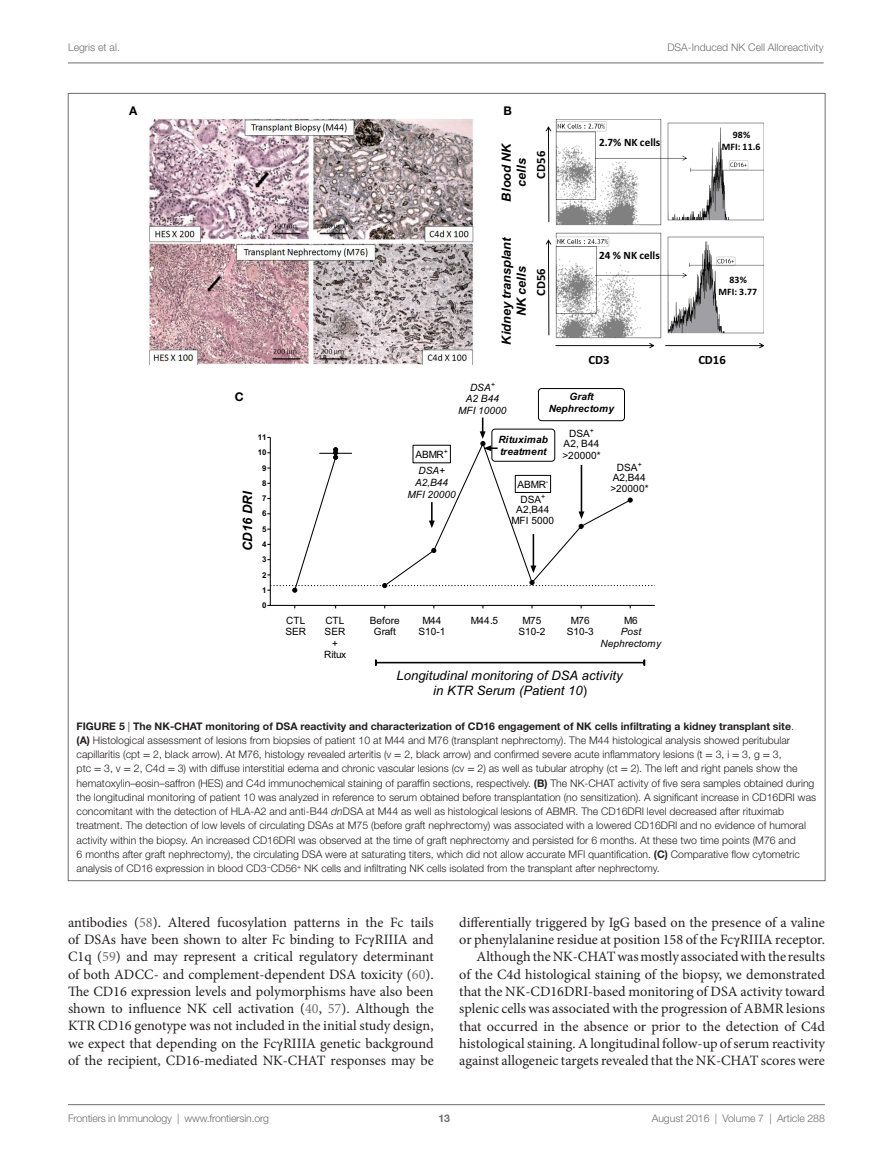
<style>
.page{position:relative;width:893px;height:1170px;background:#fff}
.page>*{position:absolute;margin:0;border:0;box-sizing:border-box;transform-origin:0 0}
.t1{font:14.25px/17.2px "Minion Pro";color:#231f20;text-align:justify}
.t2{font:italic 13.05px/15px "Arial";color:#000;text-align:center}
.t3{font:italic 700 13.05px "Arial";color:#000}
.t4{font:italic 700 12.6px/15px "Arial";color:#000;text-align:center}
.t5{font:700 12.6px "Calibri";color:#000}
.t6{font:700 12px "Helvetica Neue LT Std";color:#000}
.t7{font:700 11.25px "Calibri";color:#000}
.t8{font:300 10.5px/14.2px "Helvetica Neue LT Std";color:#231f20}
.t9{font:300 10.5px "Helvetica Neue LT Std";color:#6c6d70}
.t10{font:700 10.5px "Helvetica Neue LT Std";color:#231f20}
.t11{font:700 10.5px "Helvetica Neue LT Std";color:#6c6d70}
.t12{font:10.05px/11.4px "Arial";letter-spacing:.005em;color:#000;text-align:center}
.t13{font:italic 10.05px/12px "Arial";letter-spacing:.01em;color:#000;text-align:center}
.t14{font:italic 700 10.05px/12px "Arial";letter-spacing:.01em;color:#000}
.t15{font:700 9.9px/12.1px "Calibri";letter-spacing:.015em;color:#000;text-align:center}
.t16{font:700 7.95px "Arial";color:#000}
.t17{font:7.2px "Arial";color:#000}
.s1{font-style:normal}
.s2{font-weight:300}
.s3{font-weight:700}
.s4{font-family:"STIX General";font-weight:400}
.s5{font-style:italic}
.s6{color:#6c6d70}
.s7{font-family:"STIX General"}
</style>
<div class="page">
<img style="left:149px;top:119px;width:325px;height:246px">
<img style="left:667px;top:123px;width:97px;height:97px">
<img style="left:667px;top:236px;width:97px;height:97px">
<svg style="left:665px;top:343px;width:99px;height:5px"></svg>
<svg style="left:546px;top:239px;width:5px;height:96px"></svg>
<img style="left:555px;top:232px;width:107px;height:106px">
<svg style="left:546px;top:126px;width:5px;height:96px"></svg>
<img style="left:555px;top:119px;width:107px;height:106px">
<svg style="left:555px;top:343px;width:99px;height:5px"></svg>
<svg style="left:595px;top:273px;width:92px;height:4px"></svg>
<svg style="left:595px;top:156px;width:92px;height:5px"></svg>
<hr style="left:270px;top:605px;width:385px;height:1px;background:#000">
<hr style="left:270px;top:437px;width:1px;height:168px;background:#000">
<hr style="left:376px;top:661px;width:268px;height:2px;background:#000">
<svg style="left:267px;top:417px;width:388px;height:175px"></svg>
<div style="left:515px;top:475px;width:36px;height:17px;border:1px solid #000"></div>
<div style="left:538px;top:388px;width:87px;height:33px;border:1px solid #000;border-radius:3px"></div>
<div style="left:492px;top:429px;width:63px;height:32px;border:1px solid #000;border-radius:3px"></div>
<hr style="left:68px;top:1104px;width:757px;height:1px;background:#6c6d70">
<hr style="left:68px;top:63px;width:756px;height:1px;background:#6c6d70">
<p class="t9" style="left:68px;top:41px;width:53px">Legris et al.</p>
<p class="t9" style="left:667px;top:41px;width:158px">DSA-Induced NK Cell Alloreactivity</p>
<p class="t6" style="left:129px;top:103px;width:10px">A</p>
<p class="t6" style="left:503px;top:103px;width:10px">B</p>
<p class="t6" style="left:235px;top:389px;width:10px">C</p>
<p class="t4" style="left:499px;top:201px;width:60px;rotate:-90deg">B ol odNK sl lec</p>
<p class="t4" style="left:499px;top:344px;width:109px;rotate:-90deg">K di n ye nar t ps tna l<br>N K sl lec</p>
<p class="t13" style="left:466px;top:382px;width:35px;line-height:10.4px">DSA<sup>+<br></sup>A2 B44</p>
<p class="t13" style="left:458px;top:404px;width:50px">MFI 10000</p>
<p class="t5" style="left:533px;top:178px;width:29px;rotate:-90deg">CD56</p>
<p class="t5" style="left:533px;top:295px;width:29px;rotate:-90deg">CD56</p>
<p class="t7" style="left:599px;top:135px;width:63px">2.7% NK cells</p>
<p class="t7" style="left:599px;top:248px;width:62px">24 % NK cells</p>
<p class="t5" style="left:589px;top:351px;width:22px">CD3</p>
<p class="t14" style="left:549px;top:391px;width:67px;text-align:center">Graft<br>Nephrectomy</p>
<p class="t16" style="left:258px;top:432px;width:10px">11</p>
<p class="t16" style="left:258px;top:447px;width:10px">10</p>
<p class="t16" style="left:262px;top:462px;width:6px">9</p>
<p class="t3" style="left:239px;top:551px;width:61px;rotate:-90deg">CD 61 DRI</p>
<p class="t16" style="left:262px;top:478px;width:6px">8</p>
<p class="t16" style="left:262px;top:493px;width:6px">7</p>
<p class="t16" style="left:262px;top:508px;width:6px">6</p>
<p class="t16" style="left:262px;top:523px;width:6px">5</p>
<p class="t16" style="left:262px;top:539px;width:6px">4</p>
<p class="t16" style="left:262px;top:554px;width:6px">3</p>
<p class="t16" style="left:262px;top:569px;width:6px">2</p>
<p class="t16" style="left:262px;top:584px;width:6px">1</p>
<p class="t16" style="left:262px;top:600px;width:6px">0</p>
<p class="t12" style="left:285px;top:614px;width:22px;text-align:left">CTL<br>SER</p>
<p class="t12" style="left:324px;top:614px;width:24px">CTL<br>SER +<br>Ritux</p>
<p class="t12" style="left:564px;top:429px;width:37px;line-height:9.9px">DSA<sup>+<br></sup>A2, B44</p>
<p class="t14" style="left:498px;top:434px;width:51px">Rituximab treatment</p>
<p class="t12" style="left:516px;top:494px;width:35px;line-height:9.9px">DSA<sup>+<br></sup>A2,B44</p>
<p class="t12" style="left:512px;top:515px;width:44px">MFI 5000</p>
<p class="t17" style="left:444px;top:447px;width:6px">+</p>
<p class="t12" style="left:415px;top:449px;width:30px">ABMR</p>
<p class="t12" style="left:563px;top:449px;width:40px">&gt;20000*</p>
<p class="t13" style="left:407px;top:464px;width:50px">DSA+<br>A2,B44<br>MFI 20000</p>
<p class="t12" style="left:517px;top:479px;width:33px">ABMR<sup>-</sup></p>
<p class="t12" style="left:613px;top:462px;width:35px;line-height:9.9px">DSA<sup>+<br></sup>A2,B44</p>
<p class="t12" style="left:610px;top:483px;width:40px">&gt;20000*</p>
<p class="t12" style="left:370px;top:614px;width:31px">Before<br>Graft</p>
<p class="t12" style="left:418px;top:614px;width:28px">M44<br>S10-1</p>
<p class="t12" style="left:471px;top:614px;width:29px">M44.5</p>
<p class="t12" style="left:518px;top:614px;width:28px">M75<br>S10-2</p>
<p class="t12" style="left:567px;top:614px;width:28px">M76<br>S10-3</p>
<p class="t12" style="left:624px;top:614px;width:15px">M6</p>
<p class="t13" style="left:600px;top:625px;width:62px">Post<br>Nephrectomy</p>
<p class="t2" style="left:397px;top:668px;width:227px">Longitudinal monitoring of DSA activity in KTR Serum (Patient 10<span class="s1">)</span></p>
<p class="t15" style="left:722px;top:128px;width:40px">98%<br>MFI: 11.6</p>
<p class="t15" style="left:719px;top:273px;width:40px">83%<br>MFI: 3.77</p>
<p class="t5" style="left:698px;top:351px;width:29px">CD16</p>
<p class="t10" style="left:77px;top:719px;width:107px">FIG URE 5 <span class="s2">|</span> The NK-CHA</p>
<p class="t8" style="left:77px;top:718px;width:741px;text-indent:120px"><span class="s3">T monitoring of DSA reactivity and characterization of CD16 engagement of NK cells infiltrating a kidney transplant site</span>.<br><span class="s3">(A)</span> Histological assessment of lesions from biopsies of patient 10 at M44 and M76 (transplant nephrectomy). The M44 histological analysis showed peritubular capillaritis (cpt <span class="s4">=</span> 2, black arrow). At M76, histology revealed arteritis (v <span class="s4">=</span> 2, black arrow) and confirmed severe acute inflammatory lesions (t <span class="s4">=</span> 3, i <span class="s4">=</span> 3, g <span class="s4">=</span> 3,<br>ptc <span class="s4">=</span> 3, v <span class="s4">=</span> 2, C4d <span class="s4">=</span> 3) with diffuse interstitial edema and chronic vascular lesions (cv <span class="s4">=</span> 2) as well as tubular atrophy (ct <span class="s4">=</span> 2). The left and right panels show the hematoxylin–eosin–saffron (HES) and C4d immunochemical staining of paraffin sections, respectively. <span class="s3">(B)</span> The NK-CHAT activity of five sera samples obtained during the longitudinal monitoring of patient 10 was analyzed in reference to serum obtained before transplantation (no sensitization). A significant increase in CD16DRI was concomitant with the detection of HLA-A2 and anti-B44 <span class="s5">dn</span>DSA at M44 as well as histological lesions of ABMR. The CD16DRI level decreased after rituximab treatment. The detection of low levels of circulating DSAs at M75 (before graft nephrectomy) was associated with a lowered CD16DRI and no evidence of humoral activity within the biopsy. An increased CD16DRI was observed at the time of graft nephrectomy and persisted for 6 months. At these two time points (M76 and<br>6 months after graft nephrectomy), the circulating DSA were at saturating titers, which did not allow accurate MFI quantification. <span class="s3">(C)</span> Comparative flow cytometric analysis of CD16 expression in blood CD3<sup>−</sup>CD56<sup>+</sup> NK cells and infiltrating NK cells isolated from the transplant after nephrectomy.</p>
<p class="t1" style="left:68px;top:913px;width:367px">antibodies (<span class="s6">58</span>). Altered fucosylation patterns in the Fc tails of DSAs have been shown to alter Fc binding to Fc<span class="s7">γ</span>RIIIA and C1q (<span class="s6">59</span>) and may represent a critical regulatory determinant of both ADCC- and complement-dependent DSA toxicity (<span class="s6">60</span>).<br>The CD16 expression levels and polymorphisms have also been shown to influence NK cell activation (<span class="s6">40</span>, <span class="s6">57</span>). Although the KTR CD16 genotype was not included in the initial study design, we expect that depending on the Fc<span class="s7">γ</span>RIIIA genetic background of the recipient, CD16-mediated NK-CHAT responses may be</p>
<p class="t1" style="left:459px;top:913px;width:367px;text-align:right">differentially triggered by IgG based on the presence of a valine or phenylalanine residue at position 158 of the Fc<span class="s7">γ</span>RIIIA receptor.<br>Although the NK-CHAT was mostly associated with the results<br>of the C4d histological staining of the biopsy, we demonstrated that the NK-CD16DRI-based monitoring of DSA activity toward splenic cells was associated with the progression of ABMR lesions that occurred in the absence or prior to the detection of C4d histological staining. A longitudinal follow-up of serum reactivity against allogeneic targets revealed that the NK-CHAT scores were</p>
<p class="t9" style="left:68px;top:1111px;width:203px">Frontiers in Immunology | www.frontiersin.org</p>
<p class="t9" style="left:652px;top:1111px;width:175px">August 2016 | Volume 7 | Article 288</p>
<p class="t11" style="left:439px;top:1111px;width:13px">13</p>
</div>
